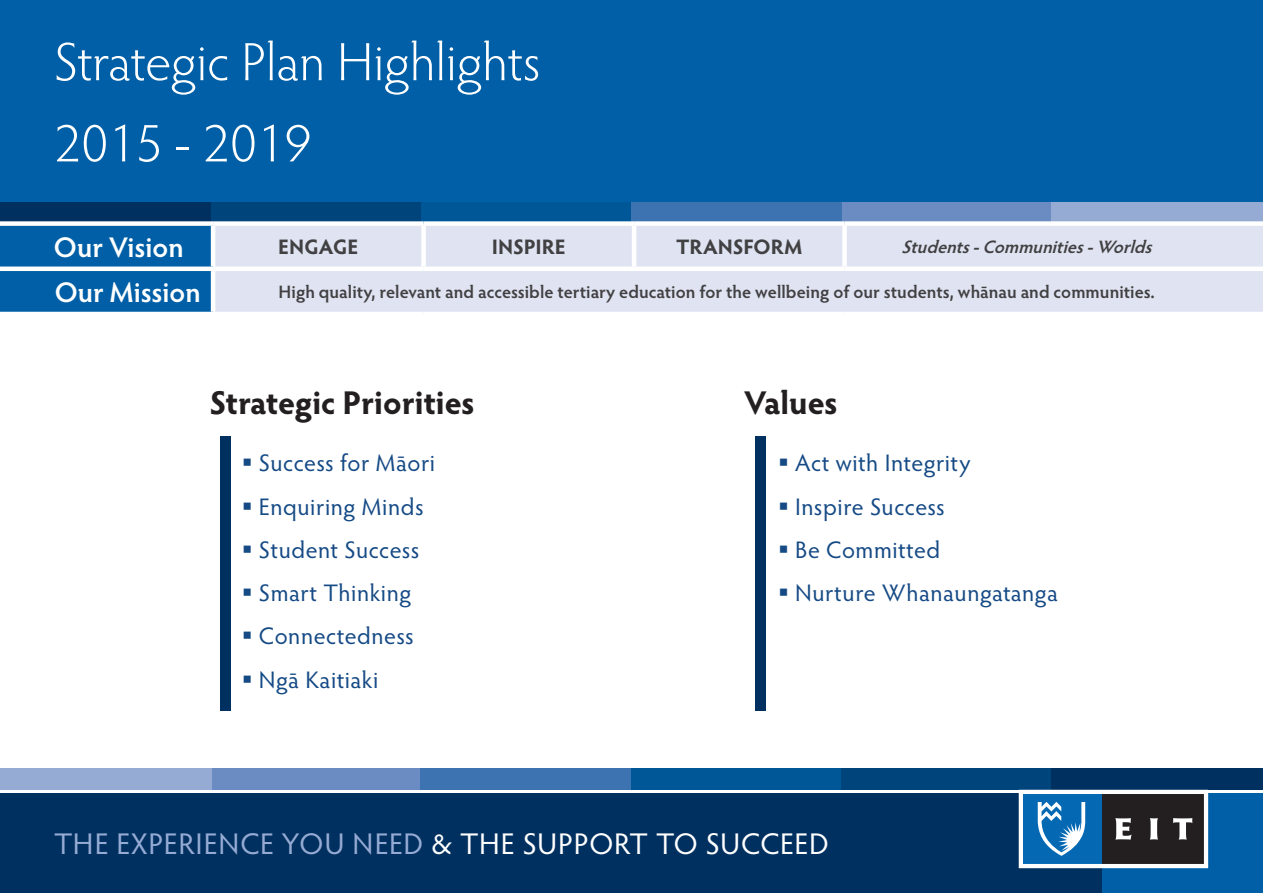
<style>
.page{position:relative;width:1263px;height:893px;background:#fff}
.page>*{position:absolute;margin:0;border:0;box-sizing:border-box;transform-origin:0 0}
.t1{font:300 54px/81.2px "Hypatia Sans Pro";color:#fff}
.t2{font:700 33px "Hypatia Sans Pro";letter-spacing:-.005em;color:#231f20}
.t3{font:30px "Hypatia Sans Pro";letter-spacing:.025em;color:#96abd4}
.t4{font:600 28.5px "Hypatia Sans Pro";color:#fff}
.t5{font:24px/43.2px "Hypatia Sans Pro";letter-spacing:.02em;color:#154a85}
.t6{font:700 21px "Hypatia Sans Pro";color:#414042}
.t7{font:600 18px "Hypatia Sans Pro";letter-spacing:.005em;color:#414042}
.t8{font:italic 600 18px "Hypatia Sans Pro";color:#414042}
.s1{color:#fff}
</style>
<div class="page">
<div style="left:0;top:0;width:1263px;height:203px;background:#005fa6"></div>
<div style="left:421px;top:202px;width:211px;height:21px;background:#005798"></div>
<div style="left:631px;top:202px;width:212px;height:21px;background:#3e73b2"></div>
<div style="left:842px;top:202px;width:209px;height:21px;background:#6b8cc2"></div>
<div style="left:1051px;top:202px;width:212px;height:21px;background:#96abd4"></div>
<div style="left:209px;top:202px;width:212px;height:21px;background:#00447c"></div>
<div style="left:0;top:202px;width:210px;height:21px;background:#003060"></div>
<div style="left:630px;top:768px;width:211px;height:22px;background:#005798"></div>
<div style="left:419px;top:768px;width:212px;height:22px;background:#3e73b2"></div>
<div style="left:211px;top:768px;width:209px;height:22px;background:#6b8cc2"></div>
<div style="left:0;top:768px;width:211px;height:22px;background:#96abd4"></div>
<div style="left:841px;top:768px;width:212px;height:22px;background:#00447c"></div>
<div style="left:1052px;top:768px;width:211px;height:22px;background:#003060"></div>
<div style="left:0;top:793px;width:1115px;height:100px;background:#003060"></div>
<div style="left:1103px;top:793px;width:160px;height:100px;background:#005fa6"></div>
<div style="left:1102px;top:792px;width:104px;height:74px;background:#231f20"></div>
<div style="left:1021px;top:792px;width:81px;height:74px;background:#0468b3"></div>
<svg style="left:1115px;top:818px;width:77px;height:22px"></svg>
<svg style="left:1038px;top:802px;width:47px;height:54px"></svg>
<div style="left:1019px;top:790px;width:189px;height:78px;border:4px solid #fff"></div>
<div style="left:220px;top:436px;width:11px;height:275px;background:#003060"></div>
<div style="left:755px;top:436px;width:10px;height:275px;background:#003060"></div>
<div style="left:0;top:224px;width:213px;height:90px;background:#005fa6"></div>
<div style="left:215px;top:226px;width:1048px;height:86px;background:#e0e4f2"></div>
<div style="left:0;top:221px;width:213px;height:5px;background:#fff"></div>
<div style="left:213px;top:221px;width:211px;height:5px;background:#fff"></div>
<hr style="left:211px;top:226px;width:4px;height:41px;background:#fff">
<div style="left:424px;top:221px;width:210px;height:5px;background:#fff"></div>
<div style="left:421px;top:226px;width:5px;height:41px;background:#fff"></div>
<div style="left:634px;top:221px;width:210px;height:5px;background:#fff"></div>
<hr style="left:632px;top:226px;width:4px;height:41px;background:#fff">
<div style="left:844px;top:221px;width:419px;height:5px;background:#fff"></div>
<div style="left:842px;top:226px;width:5px;height:41px;background:#fff"></div>
<hr style="left:0;top:267px;width:213px;height:4px;background:#fff">
<hr style="left:213px;top:267px;width:211px;height:4px;background:#fff">
<hr style="left:211px;top:271px;width:4px;height:41px;background:#fff">
<hr style="left:424px;top:267px;width:210px;height:4px;background:#fff">
<hr style="left:634px;top:267px;width:210px;height:4px;background:#fff">
<hr style="left:844px;top:267px;width:419px;height:4px;background:#fff">
<hr style="left:0;top:312px;width:213px;height:4px;background:#fff">
<h1 class="t1" style="left:54px;top:27px;width:488px">Strategic Plan Highlights<br>2015 - 2019</h1>
<p class="t4" style="left:54px;top:235px;width:131px">Our Vision</p>
<p class="t6" style="left:278px;top:238px;width:82px">ENGAGE</p>
<p class="t6" style="left:492px;top:238px;width:76px">INSPIRE</p>
<p class="t6" style="left:676px;top:238px;width:128px">TRANSFORM</p>
<p class="t8" style="left:901px;top:239px;width:256px">Students-Communities-Worlds</p>
<p class="t4" style="left:55px;top:281px;width:147px">Our Mission</p>
<p class="t7" style="left:279px;top:285px;width:878px">High quality, relevant and accessible tertiary education for the wellbeing of our students, whānau and communities.</p>
<h2 class="t2" style="left:209px;top:389px;width:267px">Strategic Priorities</h2>
<h2 class="t2" style="left:744px;top:389px;width:95px">Values</h2>
<p class="t5" style="left:795px;top:444px;width:264px">Act with Integrity<br>Inspire Success<br>Be Committed<br>Nurture Whanaungatanga</p>
<p class="t5" style="left:259px;top:444px;width:178px">Success for Māori<br>Enquiring Minds<br>Student Success<br>Smart Thinking<br>Connectedness<br>Ngā Kaitiaki</p>
<p class="t3" style="left:54px;top:831px;width:776px">THE EXPERIENCE YOU NEED <span class="s1">&amp; THE SUPPORT TO SUCCEED</span></p>
</div>
